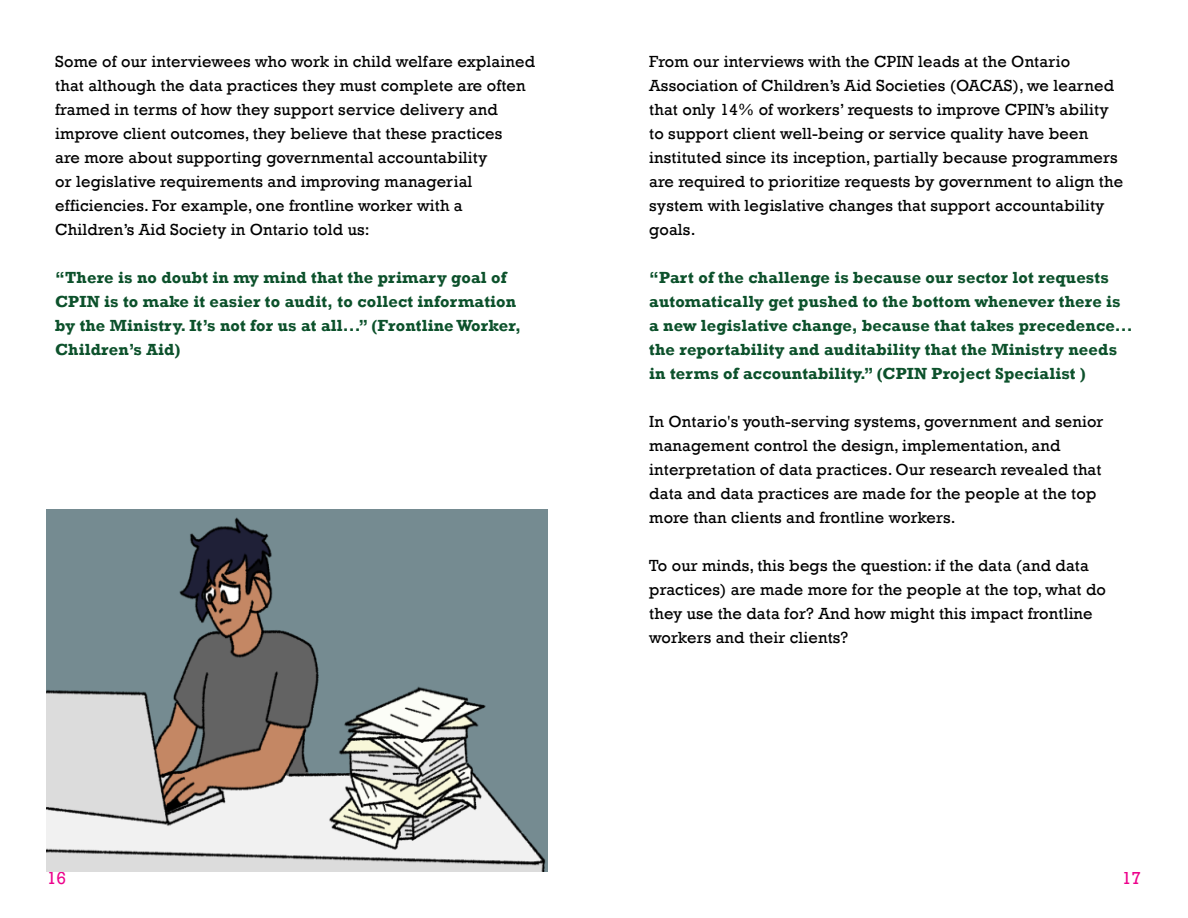
<style>
.page{position:relative;width:1188px;height:918px;background:#fff}
.page>*{position:absolute;margin:0;border:0;box-sizing:border-box;transform-origin:0 0}
.t1{font:18px "Rockwell";color:#ed028c}
.t2{font:16.5px/24px "Rockwell";letter-spacing:.01em;color:#000}
.t3{font:700 16.5px/24px "Rockwell";letter-spacing:.01em;color:#0c512b}
</style>
<div class="page">
<img style="left:47px;top:509px;width:500px;height:362px">
<p class="t2" style="left:55px;top:49px;width:481px">Some of our interviewees who work in child welfare explained that although the data practices they must complete are often framed in terms of how they support service delivery and improve client outcomes, they believe that these practices<br>are more about supporting governmental accountability<br>or legislative requirements and improving managerial efficiencies. For example, one frontline worker with a Children’s Aid Society in Ontario told us:</p>
<p class="t3" style="left:55px;top:265px;width:467px">“There is no doubt in my mind that the primary goal of CPIN is to make it easier to audit, to collect information by the Ministry. It’s not for us at all...” (Frontline Worker, Children’s Aid)</p>
<p class="t2" style="left:649px;top:49px;width:475px">From our interviews with the CPIN leads at the Ontario Association of Children’s Aid Societies (OACAS), we learned that only 14% of workers’ requests to improve CPIN’s ability to support client well-being or service quality have been instituted since its inception, partially because programmers are required to prioritize requests by government to align the system with legislative changes that support accountability goals.</p>
<p class="t3" style="left:649px;top:265px;width:485px">“Part of the challenge is because our sector lot requests automatically get pushed to the bottom whenever there is a new legislative change, because that takes precedence... the reportability and auditability that the Ministry needs in terms of accountability.” (CPIN Project Specialist )</p>
<p class="t2" style="left:649px;top:409px;width:456px">In Ontario's youth-serving systems, government and senior management control the design, implementation, and interpretation of data practices. Our research revealed that data and data practices are made for the people at the top more than clients and frontline workers.</p>
<p class="t2" style="left:649px;top:553px;width:458px">To our minds, this begs the question: if the data (and data practices) are made more for the people at the top, what do they use the data for? And how might this impact frontline workers and their clients?</p>
<p class="t1" style="left:47px;top:867px;width:21px">16</p>
<p class="t1" style="left:1122px;top:867px;width:21px">17</p>
</div>
